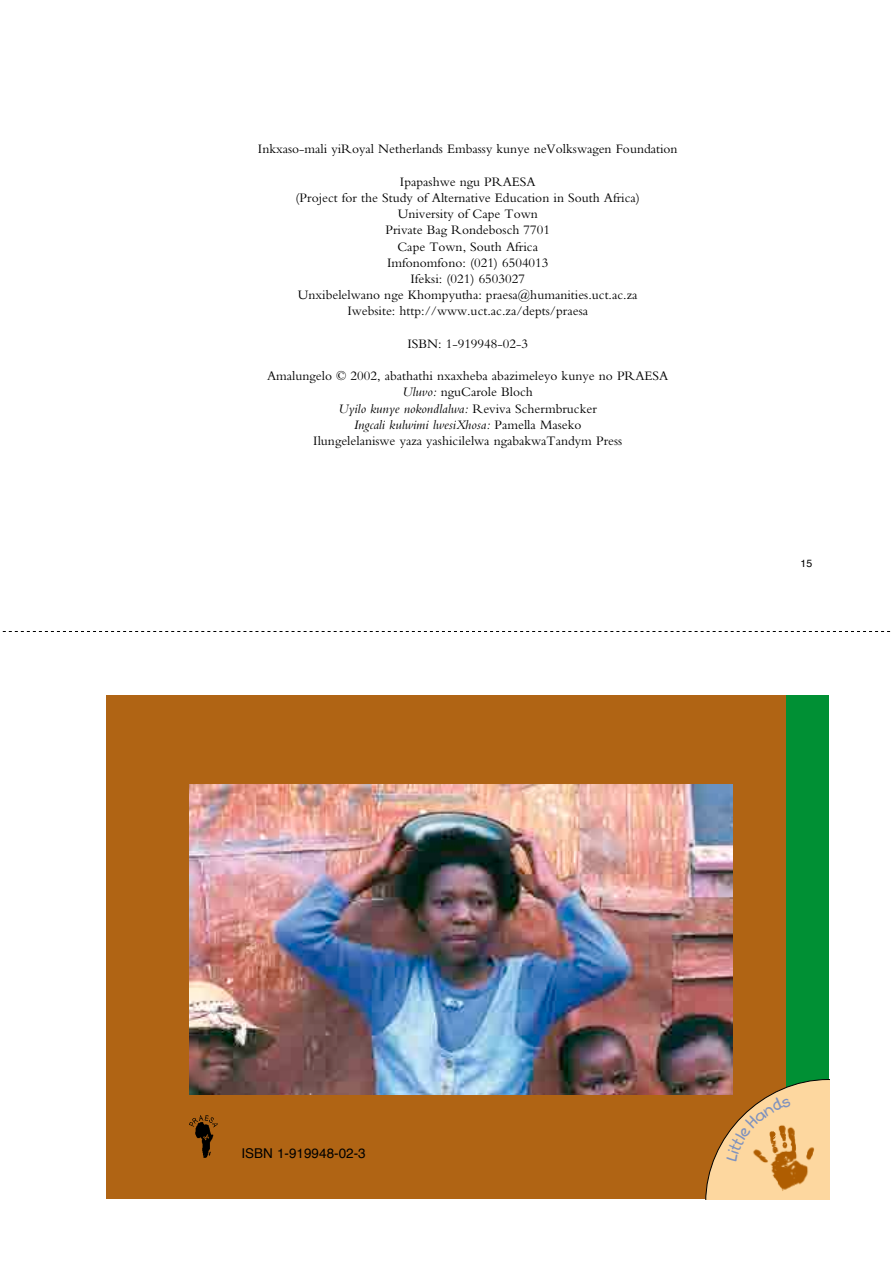
<style>
.page{position:relative;width:893px;height:1263px;background:#fff}
.page>*{position:absolute;margin:0;border:0;box-sizing:border-box;transform-origin:0 0}
.t1{font:13.5px/16.2px "Bembo";color:#000;text-align:center}
.t2{font:13.5px "Helvetica";color:#000}
.t3{font:10.5px "Helvetica";color:#000}
.s1{font-style:italic}
</style>
<div class="page">
<svg style="left:2px;top:631px;width:889px;height:1px"></svg>
<div style="left:106px;top:695px;width:687px;height:504px;background:#b06414"></div>
<img style="left:190px;top:784px;width:542px;height:310px">
<div style="left:787px;top:695px;width:42px;height:504px;background:#009034"></div>
<img style="left:190px;top:1116px;width:28px;height:42px">
<svg style="left:705px;top:1079px;width:124px;height:120px"></svg>
<p class="t1" style="left:258px;top:141px;width:421px">Inkxaso-mali yiRoyal Netherlands Embassy kunye neVolkswagen Foundation</p>
<p class="t1" style="left:296px;top:173px;width:346px">Ipapashwe ngu PRAESA<br>(Project for the Study of Alternative Education in South Africa)<br>University of Cape Town<br>Private Bag Rondebosch 7701<br>Cape Town, South Africa<br>Imfonomfono: (021) 6504013<br>Ifeksi: (021) 6503027<br>Unxibelelwano nge Khompyutha: praesa@humanities.uct.ac.za Iwebsite: http://www.uct.ac.za/depts/praesa</p>
<p class="t1" style="left:407px;top:335px;width:122px">ISBN: 1-919948-02-3</p>
<p class="t1" style="left:267px;top:368px;width:403px">Amalungelo © 2002, abathathi nxaxheba abazimeleyo kunye no PRAESA <span class="s1">Uluvo:</span> nguCarole Bloch<br><span class="s1">Uyilo kunye nokondlalwa:</span> Reviva Schermbrucker<br><span class="s1">Ingcali kulwimi lwesiXhosa:</span> Pamella Maseko<br>Ilungelelaniswe yaza yashicilelwa ngabakwaTandym Press</p>
<p class="t3" style="left:800px;top:555px;width:13px">15</p>
<p class="t2" style="left:241px;top:1143px;width:126px">ISBN 1-919948-02-3</p>
</div>
